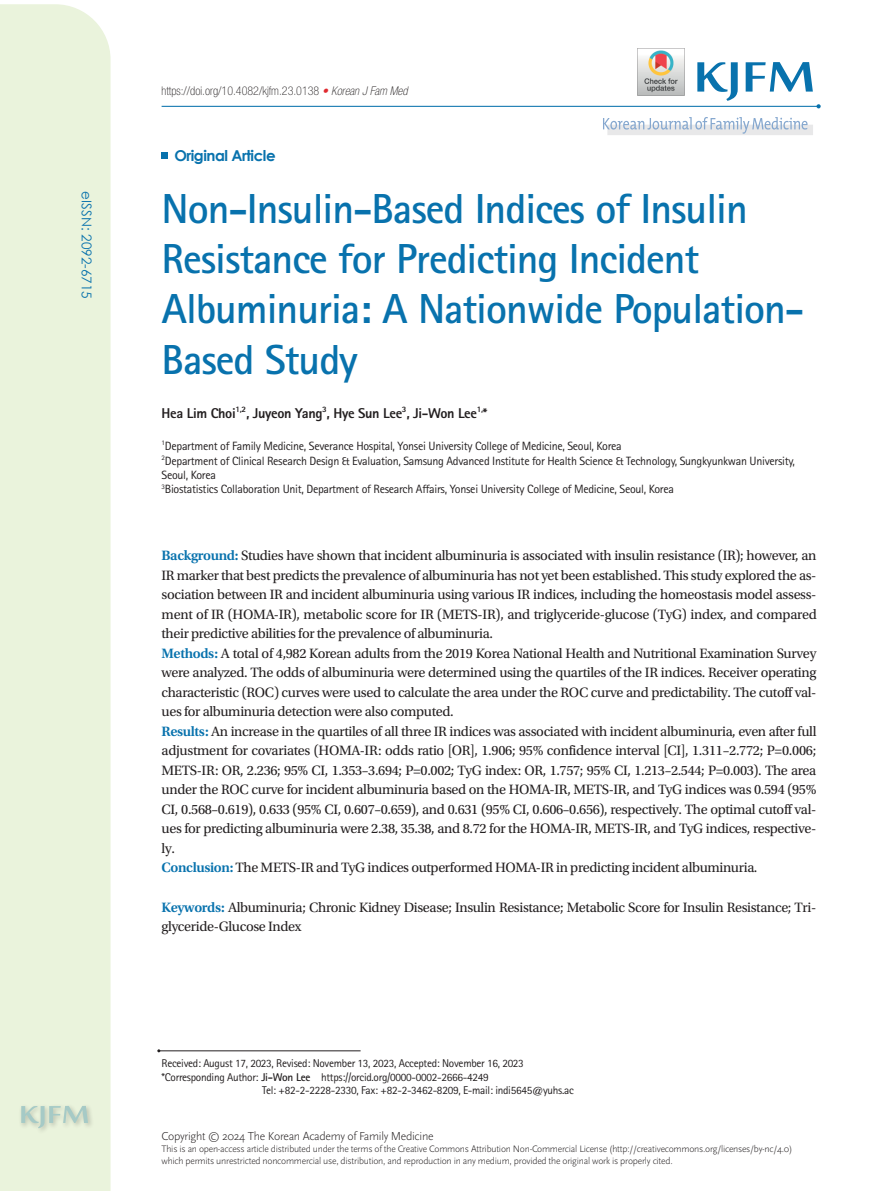
<style>
.page{position:relative;width:893px;height:1191px;background:#fff}
.page>*{position:absolute;margin:0;border:0;box-sizing:border-box;transform-origin:0 0}
.t1{font:700 42px/50.4px "Rotis Sans Serif Std";letter-spacing:-.025em;color:#0872ad}
.t2{font:700 15px "Century Gothic";letter-spacing:-.03em;color:#0872ad}
.t3{font:14.25px/19.5px "Utopia Std";letter-spacing:-.025em;color:#231f20}
.t4{font:800 14.25px "Rotis Sans Serif Std";letter-spacing:-.025em;color:#231f20}
.t5{font:13.5px "Century Gothic";color:#0872ad}
.t6{font:12px/14.4px "Rotis Sans Serif Std";letter-spacing:-.025em;color:#231f20}
.t7{font:100 condensed 12px "Helvetica Neue LT Std";color:#231f20}
.t8{font:300 12px "Scala Sans";letter-spacing:-.025em;color:#231f20}
.t9{font:11.25px "Rotis Sans Serif Std";letter-spacing:-.025em;color:#231f20}
.t10{font:300 9.75px/11.7px "Scala Sans";letter-spacing:-.025em;color:#231f20}
.s1{font-style:italic;color:#e02a30}
.s2{font-style:italic}
.s3{font-weight:600;color:#0872ad}
.s4{font-weight:700}
</style>
<div class="page">
<div style="left:0;top:4px;width:111px;height:1187px;background:#eaf3dc"></div>
<hr style="left:162px;top:106px;width:657px;height:1px;background:#0872ad">
<svg style="left:697px;top:62px;width:124px;height:46px"></svg>
<div style="left:607px;top:125px;width:206px;height:10px;background:#e8e8e9"></div>
<svg style="left:603px;top:117px;width:204px;height:17px"></svg>
<div style="left:19px;top:1103px;width:75px;height:31px;background:#231f20;opacity:.75"></div>
<svg style="left:21px;top:1106px;width:67px;height:22px"></svg>
<hr style="left:159px;top:1050px;width:202px;height:1px;background:#231f20">
<div style="left:162px;top:152px;width:6px;height:7px;background:#0872ad"></div>
<img style="left:638px;top:50px;width:46px;height:46px">
<p class="t5" style="left:96px;top:191px;width:109px;rotate:90deg">eISSN: 2092-6715</p>
<p class="t7" style="left:162px;top:84px;width:247px">https://doi.org/10.4082/kjfm.23.0138 <span class="s1">•</span> <span class="s2">Korean J Fam Med</span></p>
<p class="t2" style="left:174px;top:144px;width:103px">Original Article</p>
<h1 class="t1" style="left:162px;top:182px;width:644px">Non-Insulin-Based Indices of Insulin<br>Resistance for Predicting Incident<br>Albuminuria: A Nationwide Population-<br>Based Study</h1>
<p class="t4" style="left:162px;top:404px;width:327px">Hea Lim Choi<sup>1,2</sup>, Juyeon Yang<sup>3</sup>, Hye Sun Lee<sup>3</sup>, Ji-Won Lee<sup>1,</sup>*</p>
<p class="t6" style="left:162px;top:439px;width:635px"><sup>1</sup>Department of Family Medicine, Severance Hospital, Yonsei University College of Medicine, Seoul, Korea<br><sup>2</sup>Department of Clinical Research Design &amp; Evaluation, Samsung Advanced Institute for Health Science &amp; Technology, Sungkyunkwan University, Seoul, Korea<br><sup>3</sup>Biostatistics Collaboration Unit, Department of Research Affairs, Yonsei University College of Medicine, Seoul, Korea</p>
<p class="t3" style="left:162px;top:546px;width:657px"><span class="s3">Background:</span> Studies have shown that incident albuminuria is associated with insulin resistance (IR); however, an IR marker that best predicts the prevalence of albuminuria has not yet been established. This study explored the as&shy;sociation between IR and incident albuminuria using various IR indices, including the homeostasis model assess&shy;ment of IR (HOMA-IR), metabolic score for IR (METS-IR), and triglyceride-glucose (TyG) index, and compared their predictive abilities for the prevalence of albuminuria.<br><span class="s3">Methods:</span> A total of 4,982 Korean adults from the 2019 Korea National Health and Nutritional Examination Survey were analyzed. The odds of albuminuria were determined using the quartiles of the IR indices. Receiver operating characteristic (ROC) curves were used to calculate the area under the ROC curve and predictability. The cutoff val&shy;ues for albuminuria detection were also computed.<br><span class="s3">Results:</span> An increase in the quartiles of all three IR indices was associated with incident albuminuria, even after full adjustment for covariates (HOMA-IR: odds ratio [OR], 1.906; 95% confidence interval [CI], 1.311–2.772; P=0.006; METS-IR: OR, 2.236; 95% CI, 1.353–3.694; P=0.002; TyG index: OR, 1.757; 95% CI, 1.213–2.544; P=0.003). The area under the ROC curve for incident albuminuria based on the HOMA-IR, METS-IR, and TyG indices was 0.594 (95% CI, 0.568–0.619), 0.633 (95% CI, 0.607–0.659), and 0.631 (95% CI, 0.606–0.656), respectively. The optimal cutoff val&shy;ues for predicting albuminuria were 2.38, 35.38, and 8.72 for the HOMA-IR, METS-IR, and TyG indices, respective&shy;ly.<br><span class="s3">Conclusion:</span> The METS-IR and TyG indices outperformed HOMA-IR in predicting incident albuminuria.</p>
<p class="t3" style="left:162px;top:897px;width:656px"><span class="s3">Keywords:</span> Albuminuria; Chronic Kidney Disease; Insulin Resistance; Metabolic Score for Insulin Resistance; Tri&shy;glyceride-Glucose Index</p>
<p class="t9" style="left:162px;top:1057px;width:364px">Received: August 17, 2023, Revised: November 13, 2023, Accepted: November 16, 2023</p>
<p class="t9" style="left:162px;top:1070px;width:329px">*Corresponding Author: <span class="s4">Ji-Won Lee</span> https://orcid.org/0000-0002-2666-4249</p>
<p class="t9" style="left:262px;top:1084px;width:313px">Tel: +82-2-2228-2330, Fax: +82-2-3462-8209, E-mail: indi5645@yuhs.ac</p>
<p class="t8" style="left:162px;top:1129px;width:273px">Copyright © 2024 The Korean Academy of Family Medicine</p>
<p class="t10" style="left:162px;top:1143px;width:632px">This is an open-access article distributed under the terms of the Creative Commons Attribution Non-Commercial License (http://creativecommons.org/licenses/by-nc/4.0) which permits unrestricted noncommercial use, distribution, and reproduction in any medium, provided the original work is properly cited.</p>
</div>
